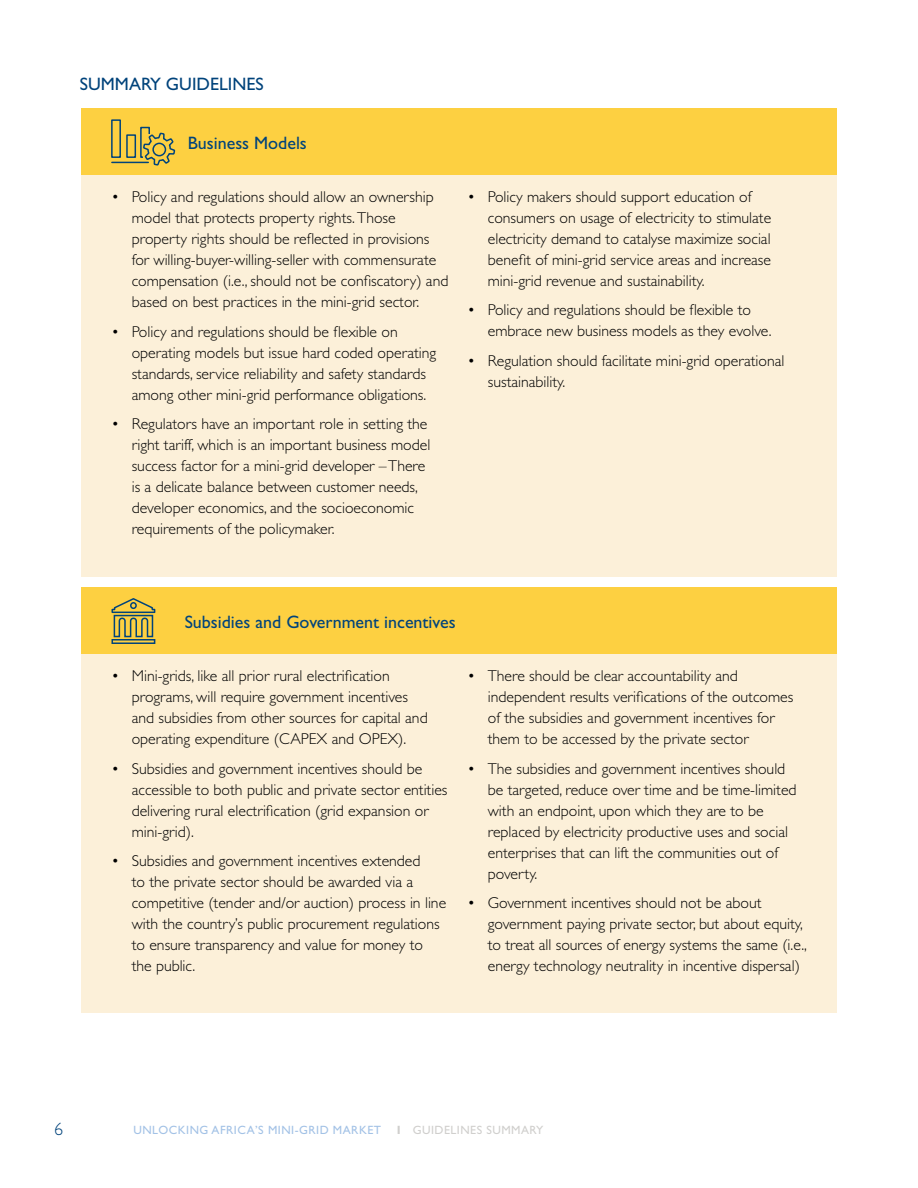
<style>
.page{position:relative;width:918px;height:1188px;background:#fff}
.page>*{position:absolute;margin:0;border:0;box-sizing:border-box;transform-origin:0 0}
.t1{font:18px "Gill Sans Std";color:#00437b}
.t2{font:300 18px "Gill Sans Std";color:#00437b}
.t3{font:300 15.75px/21px "Gill Sans Std";color:#000}
.t4{font:12px "Gill Sans Std";letter-spacing:.04em;color:#a3c2e6}
.t5{font:12px "Gill Sans Std";letter-spacing:.04em;color:#d0cfcd}
.s1{font-weight:700}
</style>
<div class="page">
<div style="left:81px;top:134px;width:756px;height:443px;background:#fcf0d9"></div>
<div style="left:81px;top:614px;width:756px;height:399px;background:#fcf0d9"></div>
<div style="left:81px;top:108px;width:756px;height:66px;background:#fdd041"></div>
<div style="left:81px;top:587px;width:756px;height:66px;background:#fdd041"></div>
<hr style="left:112px;top:162px;width:36px;height:1px;background:#00437b">
<div style="left:111px;top:119px;width:10px;height:39px;border:2px solid #00437b"></div>
<div style="left:126px;top:134px;width:10px;height:24px;border:2px solid #00437b"></div>
<div style="left:140px;top:127px;width:10px;height:31px;border:2px solid #00437b"></div>
<svg style="left:143px;top:126px;width:32px;height:49px"></svg>
<div style="left:152px;top:143px;width:14px;height:13px;border:2px solid #00437b;border-radius:50%"></div>
<svg style="left:111px;top:598px;width:45px;height:46px"></svg>
<p class="t1" style="left:80px;top:74px;width:185px">SUMMARY GUIDELINES</p>
<p class="t1" style="left:188px;top:133px;width:121px">Business Models</p>
<p class="t3" style="left:132px;top:186px;width:318px;text-indent:-20px">• Policy and regulations should allow an ownership model that protects property rights. Those property rights should be reflected in provisions for willing-buyer-willing-seller with commensurate compensation (i.e., should not be confiscatory) and based on best practices in the mini-grid sector.</p>
<p class="t3" style="left:132px;top:321px;width:306px;text-indent:-20px">• Policy and regulations should be flexible on operating models but issue hard coded operating standards, service reliability and safety standards among other mini-grid performance obligations.</p>
<p class="t3" style="left:132px;top:414px;width:300px;text-indent:-20px">• Regulators have an important role in setting the right tariff, which is an important business model success factor for a mini-grid developer –There is a delicate balance between customer needs, developer economics, and the socioeconomic requirements of the policymaker.</p>
<p class="t3" style="left:488px;top:186px;width:285px;text-indent:-20px">• Policy makers should support education of consumers on usage of electricity to stimulate electricity demand to catalyse maximize social benefit of mini-grid service areas and increase mini-grid revenue and sustainability.</p>
<p class="t3" style="left:488px;top:300px;width:285px;text-indent:-20px">• Policy and regulations should be flexible to embrace new business models as they evolve.</p>
<p class="t3" style="left:488px;top:350px;width:298px;text-indent:-20px">• Regulation should facilitate mini-grid operational sustainability.</p>
<p class="t1" style="left:185px;top:612px;width:272px">Subsidies and Government incentives</p>
<p class="t3" style="left:132px;top:665px;width:297px;text-indent:-20px">• Mini-grids, like all prior rural electrification programs, will require government incentives and subsidies from other sources for capital and operating expenditure (CAPEX and OPEX).</p>
<p class="t3" style="left:132px;top:758px;width:317px;text-indent:-20px">• Subsidies and government incentives should be accessible to both public and private sector entities delivering rural electrification (grid expansion or mini-grid).</p>
<p class="t3" style="left:132px;top:851px;width:316px;text-indent:-20px">• Subsidies and government incentives extended<br>to the private sector should be awarded via a competitive (tender and/or auction) process in line with the country’s public procurement regulations to ensure transparency and value for money to the public.</p>
<p class="t3" style="left:488px;top:665px;width:307px;text-indent:-20px">• There should be clear accountability and independent results verifications of the outcomes of the subsidies and government incentives for them to be accessed by the private sector</p>
<p class="t3" style="left:488px;top:758px;width:310px;text-indent:-20px">• The subsidies and government incentives should be targeted, reduce over time and be time-limited with an endpoint, upon which they are to be replaced by electricity productive uses and social enterprises that can lift the communities out of poverty.</p>
<p class="t3" style="left:488px;top:893px;width:321px;text-indent:-20px">• Government incentives should not be about government paying private sector, but about equity, to treat all sources of energy systems the same (i.e., energy technology neutrality in incentive dispersal)</p>
<p class="t2" style="left:54px;top:1119px;width:10px">6</p>
<p class="t4" style="left:133px;top:1123px;width:249px">UNLOCKING AFRICA’S MINI-GRID MARKET</p>
<p class="t5" style="left:397px;top:1123px;width:148px"><span class="s1">I</span> GUIDELINES SUMMARY</p>
</div>
